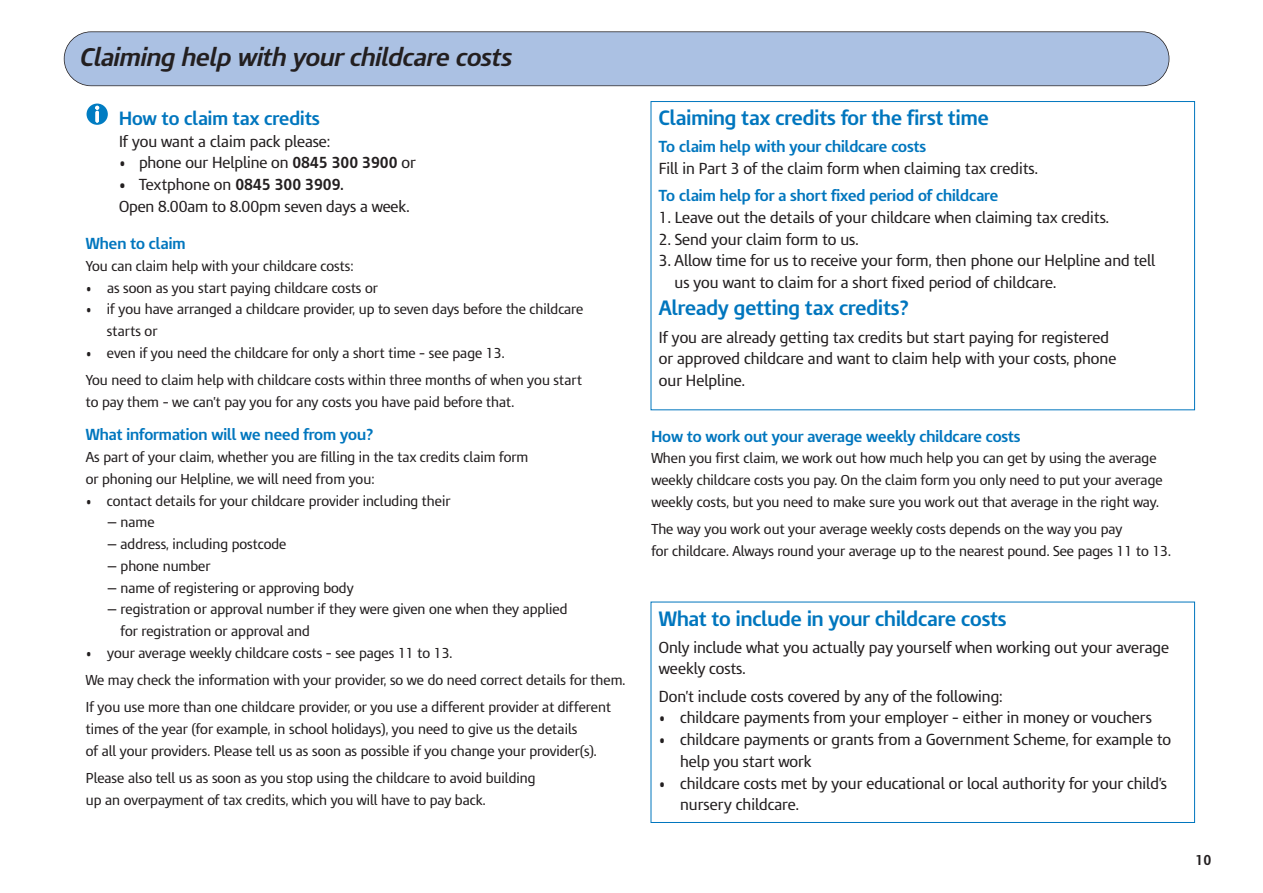
<style>
.page{position:relative;width:1263px;height:893px;background:#fff}
.page>*{position:absolute;margin:0;border:0;box-sizing:border-box;transform-origin:0 0}
.t1{font:italic 700 24px "IR Modena";color:#231f20}
.t2{font:700 19.5px "IR Modena";color:#0076be}
.t3{font:700 18px "IR Modena";color:#0076be}
.t4{font:15px/21.8px "IR Modena";color:#231f20}
.t5{font:700 15px "IR Modena";color:#0076be}
.t6{font:13.5px/21.8px "IR Modena";color:#231f20}
.t7{font:700 13.5px "IR Modena";color:#231f20}
.s1{font-weight:700}
</style>
<div class="page">
<div style="left:64px;top:32px;width:1105px;height:54px;background:#abc1e3;border-radius:27px"></div>
<div style="left:64px;top:31px;width:1105px;height:55px;border:2px solid #231f20;border-radius:27px"></div>
<div style="left:651px;top:101px;width:544px;height:309px;border:1px solid #0076be"></div>
<div style="left:651px;top:602px;width:544px;height:221px;border:1px solid #0076be"></div>
<svg style="left:87px;top:104px;width:21px;height:21px"></svg>
<h1 class="t1" style="left:79px;top:48px;width:433px">Claiming help with your childcare costs</h1>
<h3 class="t3" style="left:119px;top:111px;width:202px">How to claim tax credits</h3>
<p class="t4" style="left:119px;top:132px;width:213px">If you want a claim pack please:</p>
<p class="t4" style="left:119px;top:153px;width:298px">• phone our Helpline on <span class="s1">0845 300 3900</span> or</p>
<p class="t4" style="left:119px;top:175px;width:292px"><span class="s1">•</span> Textphone on <span class="s1">0845 300 3909.<br></span>Open 8.00am to 8.00pm seven days a week.</p>
<p class="t5" style="left:86px;top:238px;width:101px">When to claim</p>
<p class="t6" style="left:86px;top:256px;width:269px">You can claim help with your childcare costs:</p>
<p class="t6" style="left:86px;top:278px;width:294px">• as soon as you start paying childcare costs or</p>
<p class="t6" style="left:107px;top:300px;width:478px;text-indent:-21px">• if you have arranged a childcare provider, up to seven days before the childcare starts or</p>
<p class="t6" style="left:86px;top:340px;width:498px;line-height:27.2px">• even if you need the childcare for only a short time – see page 13.<br>You need to claim help with childcare costs within three months of when you start</p>
<p class="t6" style="left:86px;top:392px;width:430px">to pay them – we can’t pay you for any costs you have paid before that.</p>
<p class="t5" style="left:86px;top:429px;width:289px">What information will we need from you?</p>
<p class="t6" style="left:86px;top:447px;width:444px">As part of your claim, whether you are filling in the tax credits claim form or phoning our Helpline, we will need from you:</p>
<p class="t6" style="left:86px;top:491px;width:366px">• contact details for your childcare provider including their</p>
<p class="t6" style="left:107px;top:513px;width:49px">— name</p>
<p class="t6" style="left:107px;top:534px;width:181px">— address, including postcode</p>
<p class="t6" style="left:107px;top:556px;width:105px">— phone number</p>
<p class="t6" style="left:107px;top:578px;width:248px">— name of registering or approving body</p>
<p class="t6" style="left:121px;top:600px;width:448px;text-indent:-13px">— registration or approval number if they were given one when they applied for registration or approval and</p>
<p class="t6" style="left:86px;top:640px;width:541px;line-height:27.2px">• your average weekly childcare costs – see pages 11 to 13.<br>We may check the information with your provider, so we do need correct details for them.<br>If you use more than one childcare provider, or you use a different provider at different</p>
<p class="t6" style="left:86px;top:719px;width:512px">times of the year (for example, in school holidays), you need to give us the details<br>of all your providers. Please tell us as soon as possible if you change your provider(s).</p>
<p class="t6" style="left:86px;top:768px;width:451px">Please also tell us as soon as you stop using the childcare to avoid building up an overpayment of tax credits, which you will have to pay back.</p>
<h2 class="t2" style="left:659px;top:110px;width:331px">Claiming tax credits for the first time</h2>
<p class="t5" style="left:659px;top:141px;width:269px">To claim help with your childcare costs</p>
<p class="t4" style="left:659px;top:159px;width:380px">Fill in Part 3 of the claim form when claiming tax credits.</p>
<p class="t5" style="left:659px;top:190px;width:341px">To claim help for a short fixed period of childcare</p>
<p class="t4" style="left:659px;top:208px;width:452px">1. Leave out the details of your childcare when claiming tax credits.</p>
<p class="t4" style="left:659px;top:230px;width:201px">2. Send your claim form to us.</p>
<p class="t4" style="left:675px;top:251px;width:482px;text-indent:-16px">3. Allow time for us to receive your form, then phone our Helpline and tell us you want to claim for a short fixed period of childcare.</p>
<h2 class="t2" style="left:659px;top:301px;width:252px">Already getting tax credits?</h2>
<p class="t4" style="left:659px;top:328px;width:459px">If you are already getting tax credits but start paying for registered or approved childcare and want to claim help with your costs, phone our Helpline.</p>
<p class="t5" style="left:651px;top:430px;width:371px">How to work out your average weekly childcare costs</p>
<p class="t6" style="left:651px;top:449px;width:513px">When you first claim, we work out how much help you can get by using the average weekly childcare costs you pay. On the claim form you only need to put your average weekly costs, but you need to make sure you work out that average in the right way.</p>
<p class="t6" style="left:651px;top:519px;width:521px">The way you work out your average weekly costs depends on the way you pay<br>for childcare. Always round your average up to the nearest pound. See pages 11 to 13.</p>
<h2 class="t2" style="left:659px;top:611px;width:349px">What to include in your childcare costs</h2>
<p class="t4" style="left:659px;top:638px;width:512px">Only include what you actually pay yourself when working out your average weekly costs.</p>
<p class="t4" style="left:659px;top:687px;width:345px">Don’t include costs covered by any of the following:</p>
<p class="t4" style="left:659px;top:708px;width:495px">• childcare payments from your employer – either in money or vouchers</p>
<p class="t4" style="left:680px;top:730px;width:493px;text-indent:-21px">• childcare payments or grants from a Government Scheme, for example to help you start work</p>
<p class="t4" style="left:680px;top:774px;width:489px;text-indent:-21px">• childcare costs met by your educational or local authority for your child’s nursery childcare.</p>
<p class="t7" style="left:1195px;top:854px;width:17px">10</p>
</div>
